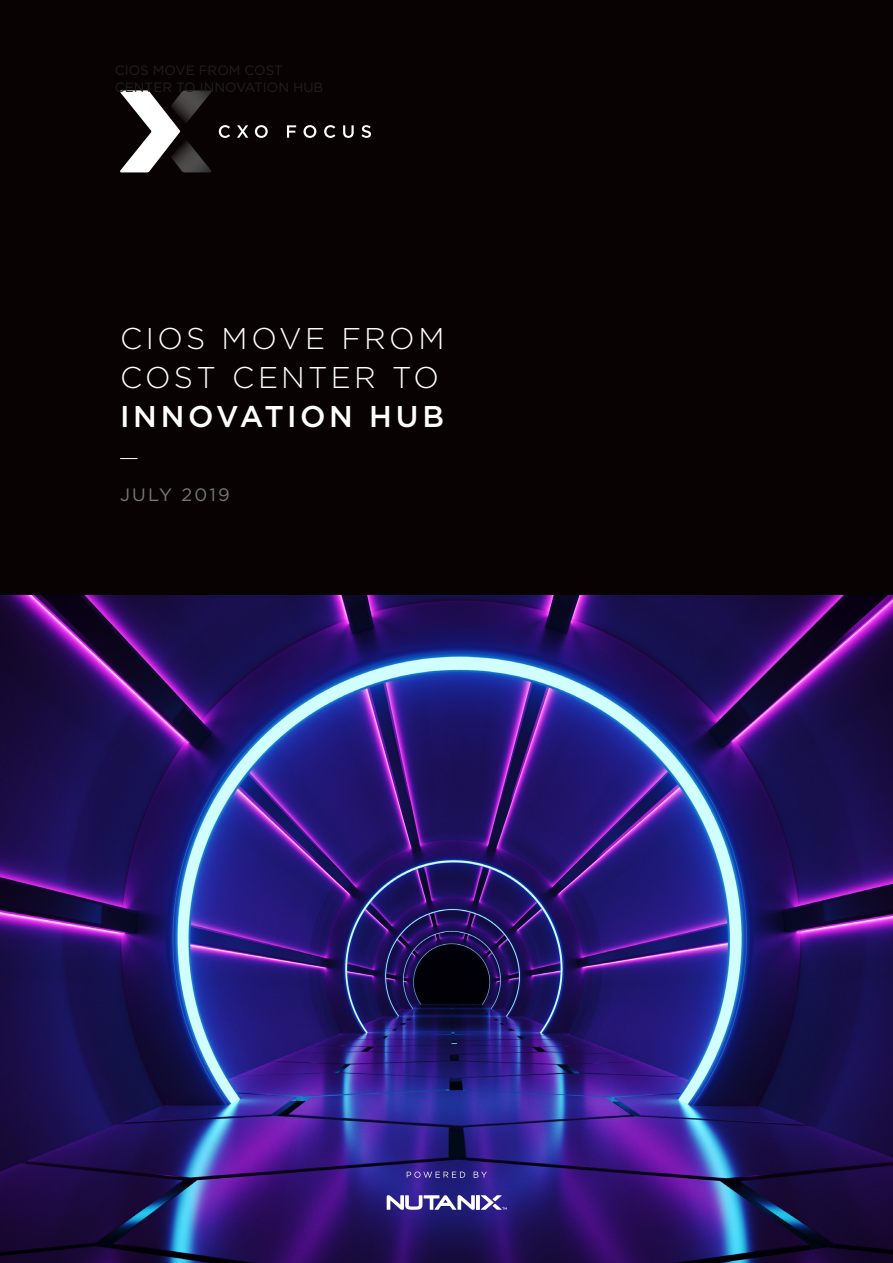
<style>
.page{position:relative;width:893px;height:1263px;background:#080302}
.page>*{position:absolute;margin:0;border:0;box-sizing:border-box;transform-origin:0 0}
.t1{font:300 30px/39px "Gotham HTF";letter-spacing:.11em;color:#fff}
.t2{font:18px "Gotham HTF";letter-spacing:.12em;color:#76787a}
.t3{font:13.5px/16.5px "Gotham HTF";color:#231f20}
.s1{font-weight:500}
</style>
<div class="page">
<img style="left:0;top:595px;width:893px;height:668px">
<svg style="left:120px;top:458px;width:17px;height:1px"></svg>
<svg style="left:219px;top:125px;width:11px;height:13px"></svg>
<svg style="left:237px;top:125px;width:11px;height:13px"></svg>
<svg style="left:255px;top:125px;width:13px;height:13px"></svg>
<svg style="left:287px;top:125px;width:9px;height:13px"></svg>
<svg style="left:303px;top:125px;width:13px;height:13px"></svg>
<svg style="left:324px;top:125px;width:11px;height:13px"></svg>
<svg style="left:343px;top:125px;width:11px;height:13px"></svg>
<svg style="left:361px;top:125px;width:10px;height:13px"></svg>
<svg style="left:120px;top:90px;width:91px;height:82px"></svg>
<svg style="left:407px;top:1171px;width:58px;height:7px"></svg>
<svg style="left:474px;top:1172px;width:13px;height:6px"></svg>
<svg style="left:481px;top:1195px;width:26px;height:15px"></svg>
<svg style="left:476px;top:1195px;width:4px;height:15px"></svg>
<svg style="left:387px;top:1195px;width:88px;height:15px"></svg>
<p class="t3" style="left:115px;top:62px;width:210px">CIOS MOVE FROM COST<br>CENTER TO INNOVATION HUB</p>
<p class="t1" style="left:120px;top:319px;width:326px">CIOS MOVE FROM<br>COST CENTER TO<br><span class="s1">INNOVATION HUB</span></p>
<p class="t2" style="left:120px;top:485px;width:111px">JULY 2019</p>
</div>
